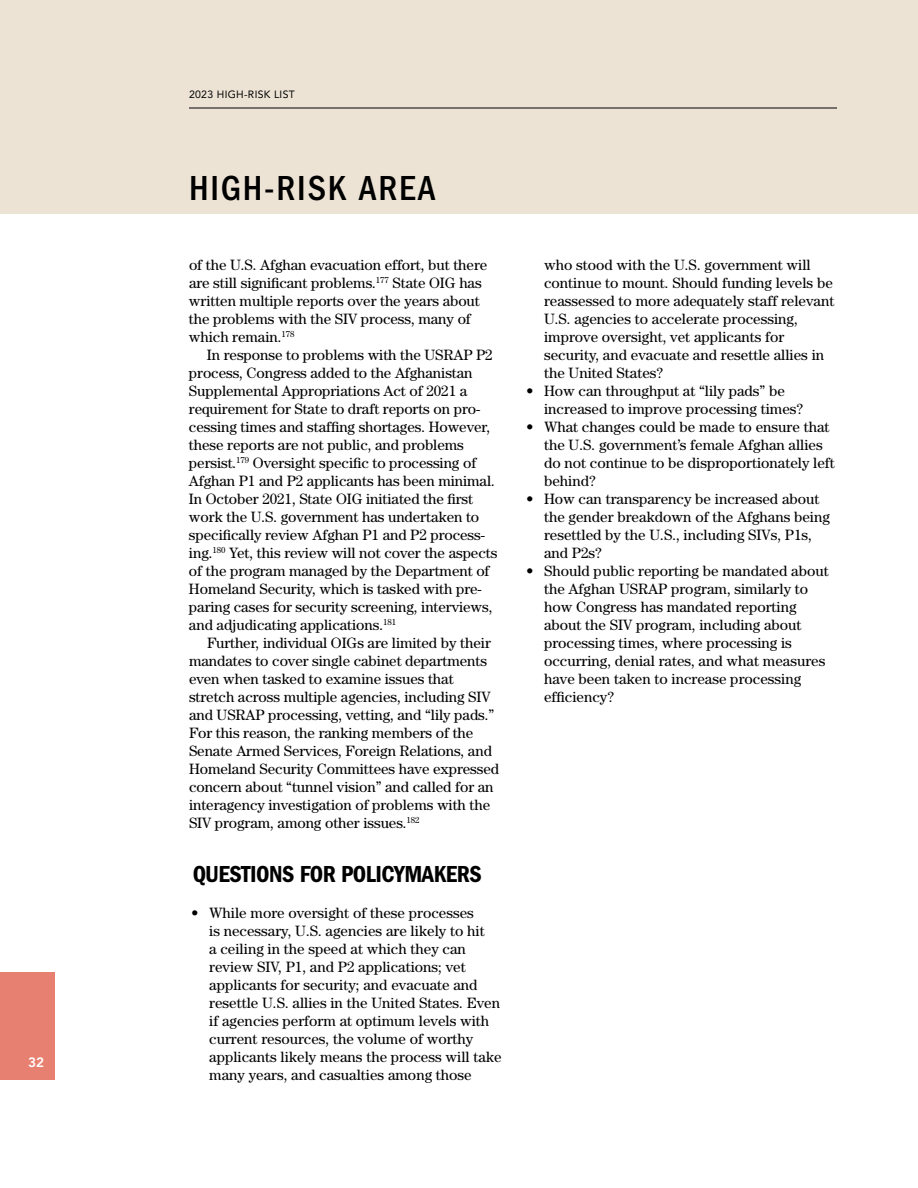
<style>
.page{position:relative;width:918px;height:1188px;background:#fff}
.page>*{position:absolute;margin:0;border:0;box-sizing:border-box;transform-origin:0 0}
.t1{font:500 condensed 36px "ITC Franklin Gothic Std";letter-spacing:.05em;color:#000}
.t2{font:24px "ITC Franklin Gothic Std Dm Cd";letter-spacing:-.02em;color:#000}
.t3{font:15px/18px "Century Std";letter-spacing:-.005em;color:#000}
.t4{font:800 13.5px "Avenir LT Std";color:#fff}
.t5{font:10.5px "Avenir LT Std";letter-spacing:.03em;color:#000}
</style>
<div class="page">
<div style="left:0;top:972px;width:55px;height:108px;background:#e88072"></div>
<div style="left:0;top:0;width:918px;height:214px;background:#ece3d5"></div>
<hr style="left:189px;top:108px;width:648px;height:1px;background:#000">
<p class="t4" style="left:28px;top:1054px;width:17px">32</p>
<p class="t5" style="left:189px;top:88px;width:107px">2023 HIGH-RISK LIST</p>
<h1 class="t1" style="left:189px;top:167px;width:248px">HIGH-RISK AREA</h1>
<p class="t3" style="left:189px;top:256px;width:300px">of the U.S. Afghan evacuation effort, but there are still significant problems.<sup>177</sup> State OIG has written multiple reports over the years about the problems with the SIV process, many of which remain.<sup>178</sup></p>
<p class="t3" style="left:189px;top:346px;width:310px;text-indent:18px">In response to problems with the USRAP P2 process, Congress added to the Afghanistan Supplemental Appropriations Act of 2021 a requirement for State to draft reports on pro&shy;cessing times and staffing shortages. However, these reports are not public, and problems persist.<sup>179</sup> Oversight specific to processing of Afghan P1 and P2 applicants has been minimal.<br>In October 2021, State OIG initiated the first work the U.S. government has undertaken to specifically review Afghan P1 and P2 process&shy;ing.<sup>180</sup> Yet, this review will not cover the aspects of the program managed by the Department of Homeland Security, which is tasked with pre&shy;paring cases for security screening, interviews, and adjudicating applications.<sup>181</sup></p>
<p class="t3" style="left:189px;top:634px;width:312px;text-indent:18px">Further, individual OIGs are limited by their mandates to cover single cabinet departments even when tasked to examine issues that stretch across multiple agencies, including SIV and USRAP processing, vetting, and “lily pads.” For this reason, the ranking members of the Senate Armed Services, Foreign Relations, and Homeland Security Committees have expressed concern about “tunnel vision” and called for an interagency investigation of problems with the SIV program, among other issues.<sup>182</sup></p>
<h2 class="t2" style="left:193px;top:860px;width:291px">QUESTIONS FOR POLICYMAKERS</h2>
<p class="t3" style="left:209px;top:904px;width:294px;text-indent:-18px">• While more oversight of these processes<br>is necessary, U.S. agencies are likely to hit<br>a ceiling in the speed at which they can review SIV, P1, and P2 applications; vet applicants for security; and evacuate and resettle U.S. allies in the United States. Even if agencies perform at optimum levels with current resources, the volume of worthy applicants likely means the process will take many years, and casualties among those</p>
<p class="t3" style="left:544px;top:256px;width:292px">who stood with the U.S. government will continue to mount. Should funding levels be reassessed to more adequately staff relevant U.S. agencies to accelerate processing, improve oversight, vet applicants for security, and evacuate and resettle allies in the United States?</p>
<p class="t3" style="left:544px;top:382px;width:261px;text-indent:-18px">• How can throughput at “lily pads” be increased to improve processing times?</p>
<p class="t3" style="left:544px;top:418px;width:292px;text-indent:-18px">• What changes could be made to ensure that the U.S. government’s female Afghan allies do not continue to be disproportionately left behind?</p>
<p class="t3" style="left:544px;top:490px;width:287px;text-indent:-18px">• How can transparency be increased about the gender breakdown of the Afghans being resettled by the U.S., including SIVs, P1s, and P2s?</p>
<p class="t3" style="left:544px;top:562px;width:286px;text-indent:-18px">• Should public reporting be mandated about the Afghan USRAP program, similarly to how Congress has mandated reporting about the SIV program, including about processing times, where processing is occurring, denial rates, and what measures have been taken to increase processing efficiency?</p>
</div>
